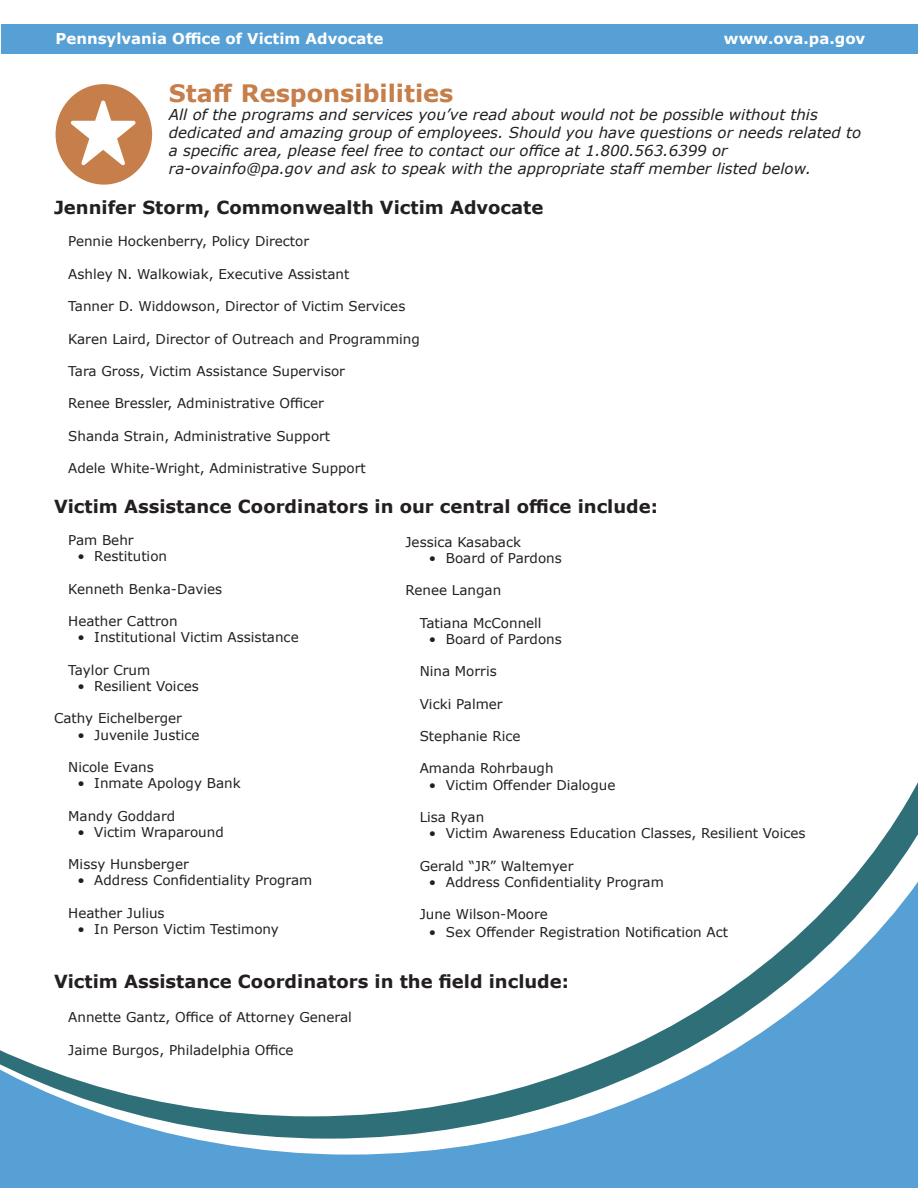
<style>
.page{position:relative;width:918px;height:1188px;background:#56a0d5}
.page>*{position:absolute;margin:0;border:0;box-sizing:border-box;transform-origin:0 0}
.t1{font:700 24px "Verdana";color:#c67e4a}
.t2{font:700 18px "Verdana";color:#231f20}
.t3{font:italic 15px/18px "Verdana";color:#231f20}
.t4{font:700 15px "Verdana";color:#fff}
.t5{font:13.5px "Verdana";color:#231f20}
</style>
<div class="page">
<svg style="left:109px;top:1116px;width:482px;height:23px"></svg>
<svg style="left:0;top:748px;width:918px;height:368px;background:#e3eef3"></svg>
<div style="left:0;top:0;width:918px;height:748px;background:#fff"></div>
<div style="left:56px;top:84px;width:96px;height:101px;background:#c67e4a;border-radius:50%"></div>
<div style="left:1px;top:25px;width:917px;height:29px;background:#56a0d5"></div>
<svg style="left:71px;top:101px;width:65px;height:64px"></svg>
<p class="t4" style="left:55px;top:28px;width:329px">Pennsylvania Office of Victim Advocate</p>
<p class="t4" style="left:724px;top:28px;width:143px">www.ova.pa.gov</p>
<p class="t1" style="left:169px;top:77px;width:286px">Staff Responsibilities</p>
<p class="t3" style="left:169px;top:106px;width:694px">All of the programs and services you’ve read about would not be possible without this dedicated and amazing group of employees. Should you have questions or needs related to a specific area, please feel free to contact our office at 1.800.563.6399 or ra-ovainfo@pa.gov and ask to speak with the appropriate staff member listed below.</p>
<p class="t2" style="left:54px;top:195px;width:491px">Jennifer Storm, Commonwealth Victim Advocate</p>
<p class="t5" style="left:68px;top:232px;width:243px">Pennie Hockenberry, Policy Director</p>
<p class="t5" style="left:68px;top:265px;width:283px">Ashley N. Walkowiak, Executive Assistant</p>
<p class="t5" style="left:68px;top:297px;width:339px">Tanner D. Widdowson, Director of Victim Services</p>
<p class="t5" style="left:68px;top:329px;width:353px">Karen Laird, Director of Outreach and Programming</p>
<p class="t5" style="left:68px;top:362px;width:278px">Tara Gross, Victim Assistance Supervisor</p>
<p class="t5" style="left:68px;top:394px;width:257px">Renee Bressler, Administrative Officer</p>
<p class="t5" style="left:68px;top:427px;width:264px">Shanda Strain, Administrative Support</p>
<p class="t5" style="left:68px;top:459px;width:299px">Adele White-Wright, Administrative Support</p>
<p class="t2" style="left:54px;top:494px;width:606px">Victim Assistance Coordinators in our central office include:</p>
<p class="t5" style="left:68px;top:531px;width:67px">Pam Behr</p>
<p class="t5" style="left:77px;top:547px;width:91px">• Restitution</p>
<p class="t5" style="left:68px;top:580px;width:155px">Kenneth Benka-Davies</p>
<p class="t5" style="left:68px;top:612px;width:111px">Heather Cattron</p>
<p class="t5" style="left:77px;top:628px;width:223px">• Institutional Victim Assistance</p>
<p class="t5" style="left:68px;top:661px;width:83px">Taylor Crum</p>
<p class="t5" style="left:77px;top:677px;width:123px">• Resilient Voices</p>
<p class="t5" style="left:54px;top:709px;width:130px">Cathy Eichelberger</p>
<p class="t5" style="left:77px;top:725px;width:124px">• Juvenile Justice</p>
<p class="t5" style="left:68px;top:758px;width:87px">Nicole Evans</p>
<p class="t5" style="left:77px;top:774px;width:165px">• Inmate Apology Bank</p>
<p class="t5" style="left:68px;top:806px;width:108px">Mandy Goddard</p>
<p class="t5" style="left:77px;top:823px;width:148px">• Victim Wraparound</p>
<p class="t5" style="left:68px;top:855px;width:122px">Missy Hunsberger</p>
<p class="t5" style="left:77px;top:871px;width:236px">• Address Confidentiality Program</p>
<p class="t5" style="left:68px;top:904px;width:98px">Heather Julius</p>
<p class="t5" style="left:77px;top:920px;width:203px">• In Person Victim Testimony</p>
<p class="t2" style="left:54px;top:969px;width:517px">Victim Assistance Coordinators in the field include:</p>
<p class="t5" style="left:68px;top:1008px;width:285px">Annette Gantz, Office of Attorney General</p>
<p class="t5" style="left:68px;top:1040px;width:227px">Jaime Burgos, Philadelphia Office</p>
<p class="t5" style="left:405px;top:532px;width:117px">Jessica Kasaback</p>
<p class="t5" style="left:429px;top:549px;width:134px">• Board of Pardons</p>
<p class="t5" style="left:405px;top:581px;width:97px">Renee Langan</p>
<p class="t5" style="left:420px;top:613px;width:123px">Tatiana McConnell</p>
<p class="t5" style="left:429px;top:630px;width:134px">• Board of Pardons</p>
<p class="t5" style="left:420px;top:662px;width:79px">Nina Morris</p>
<p class="t5" style="left:420px;top:694px;width:84px">Vicki Palmer</p>
<p class="t5" style="left:420px;top:727px;width:102px">Stephanie Rice</p>
<p class="t5" style="left:420px;top:759px;width:135px">Amanda Rohrbaugh</p>
<p class="t5" style="left:429px;top:775px;width:188px">• Victim Offender Dialogue</p>
<p class="t5" style="left:420px;top:808px;width:66px">Lisa Ryan</p>
<p class="t5" style="left:429px;top:824px;width:378px">• Victim Awareness Education Classes, Resilient Voices</p>
<p class="t5" style="left:420px;top:856px;width:155px">Gerald “JR” Waltemyer</p>
<p class="t5" style="left:429px;top:873px;width:236px">• Address Confidentiality Program</p>
<p class="t5" style="left:420px;top:905px;width:130px">June Wilson-Moore</p>
<p class="t5" style="left:429px;top:923px;width:301px">• Sex Offender Registration Notification Act</p>
</div>
